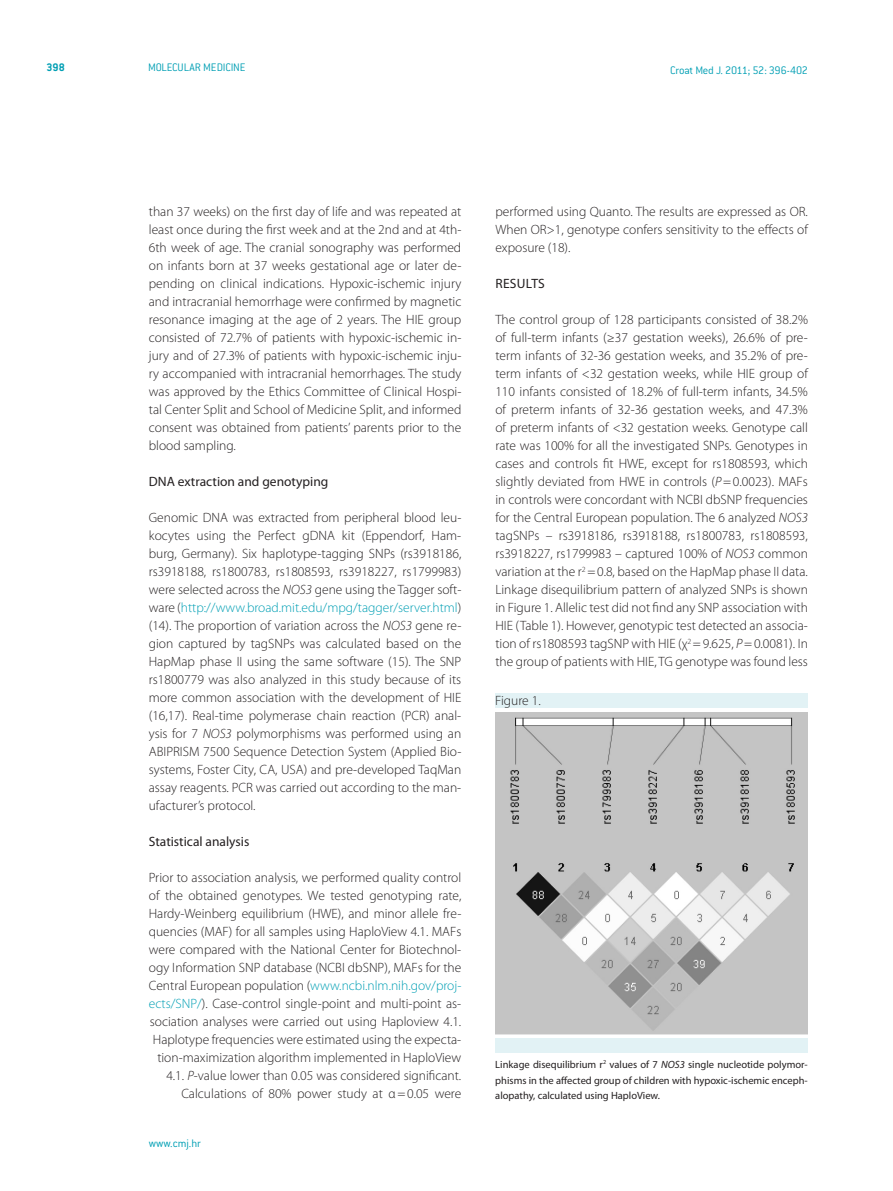
<style>
.page{position:relative;width:893px;height:1191px;background:#fff}
.page>*{position:absolute;margin:0;border:0;box-sizing:border-box;transform-origin:0 0}
.t1{font:300 13.5px/18px "Myriad Pro";color:#231f20;text-align:justify}
.t2{font:13.5px "Myriad Pro";color:#231f20}
.t3{font:300 12px "ITC Conduit LTCE";letter-spacing:-.015em;color:#009fb4}
.t4{font:700 12px "ITC Conduit LTCE";color:#009fb4}
.t5{font:10.5px/15.8px "Myriad Pro";color:#231f20;text-align:justify}
.s1{font-style:italic}
.s2{color:#009fb4}
</style>
<div class="page">
<img style="left:495px;top:712px;width:313px;height:322px">
<div style="left:495px;top:693px;width:312px;height:14px;background:#e2f2f5"></div>
<div style="left:495px;top:1038px;width:312px;height:15px;background:#e2f2f5"></div>
<p class="t4" style="left:46px;top:60px;width:20px">398</p>
<p class="t3" style="left:148px;top:61px;width:99px">MOLECULAR MEDICINE</p>
<p class="t3" style="left:670px;top:63px;width:139px">Croat Med J. 2011; 52: 396-402</p>
<p class="t1" style="left:149px;top:202px;width:314px">than 37 weeks) on the first day of life and was repeated at least once during the first week and at the 2nd and at 4th-6th week of age. The cranial sonography was performed on infants born at 37 weeks gestational age or later de&shy;pending on clinical indications. Hypoxic-ischemic injury and intracranial hemorrhage were confirmed by magnetic resonance imaging at the age of 2 years. The HIE group consisted of 72.7% of patients with hypoxic-ischemic in&shy;jury and of 27.3% of patients with hypoxic-ischemic inju&shy;ry accompanied with intracranial hemorrhages. The study was approved by the Ethics Committee of Clinical Hospi&shy;tal Center Split and School of Medicine Split, and informed consent was obtained from patients’ parents prior to the blood sampling.</p>
<p class="t2" style="left:149px;top:473px;width:181px">DNA extraction and genotyping</p>
<p class="t1" style="left:149px;top:508px;width:314px">Genomic DNA was extracted from peripheral blood leu&shy;kocytes using the Perfect gDNA kit (Eppendorf, Ham&shy;burg, Germany). Six haplotype-tagging SNPs (rs3918186, rs3918188, rs1800783, rs1808593, rs3918227, rs1799983) were selected across the <span class="s1">NOS3</span> gene using the Tagger soft&shy;ware (<span class="s2">http://www.broad.mit.edu/mpg/tagger/server.html</span>) (14). The proportion of variation across the <span class="s1">NOS3</span> gene re&shy;gion captured by tagSNPs was calculated based on the HapMap phase II using the same software (15). The SNP rs1800779 was also analyzed in this study because of its more common association with the development of HIE (16,17). Real-time polymerase chain reaction (PCR) anal&shy;ysis for 7 <span class="s1">NOS3</span> polymorphisms was performed using an ABIPRISM 7500 Sequence Detection System (Applied Bio&shy;systems, Foster City, CA, USA) and pre-developed TaqMan assay reagents. PCR was carried out according to the man&shy;ufacturer’s protocol.</p>
<p class="t2" style="left:149px;top:833px;width:102px">Statistical analysis</p>
<p class="t1" style="left:149px;top:868px;width:314px;text-align:right">Prior to association analysis, we performed quality control of the obtained genotypes. We tested genotyping rate, Hardy-Weinberg equilibrium (HWE), and minor allele fre&shy;quencies (MAF) for all samples using HaploView 4.1. MAFs were compared with the National Center for Biotechnol&shy;ogy Information SNP database (NCBI dbSNP), MAFs for the Central European population (<span class="s2">www.ncbi.nlm.nih.gov/proj&shy;ects/SNP/</span>). Case-control single-point and multi-point as&shy;sociation analyses were carried out using Haploview 4.1.<br>Haplotype frequencies were estimated using the expecta&shy;tion-maximization algorithm implemented in HaploView 4.1. <span class="s1">P</span>-value lower than 0.05 was considered significant.<br>Calculations of 80% power study at α=0.05 were</p>
<p class="t3" style="left:149px;top:1136px;width:54px">www.cmj.hr</p>
<p class="t1" style="left:495px;top:202px;width:314px">performed using Quanto. The results are expressed as OR.<br>When OR&gt;1, genotype confers sensitivity to the effects of exposure (18).</p>
<p class="t2" style="left:495px;top:275px;width:38px">Results</p>
<p class="t1" style="left:495px;top:310px;width:314px">The control group of 128 participants consisted of 38.2% of full-term infants (≥37 gestation weeks), 26.6% of pre&shy;term infants of 32-36 gestation weeks, and 35.2% of pre&shy;term infants of &lt;32 gestation weeks, while HIE group of 110 infants consisted of 18.2% of full-term infants, 34.5% of preterm infants of 32-36 gestation weeks, and 47.3% of preterm infants of &lt;32 gestation weeks. Genotype call rate was 100% for all the investigated SNPs. Genotypes in cases and controls fit HWE, except for rs1808593, which slightly deviated from HWE in controls (<span class="s1">P</span>=0.0023). MAFs in controls were concordant with NCBI dbSNP frequencies for the Central European population. The 6 analyzed <span class="s1">NOS3 </span>tagSNPs – rs3918186, rs3918188, rs1800783, rs1808593, rs3918227, rs1799983 – captured 100% of <span class="s1">NOS3</span> common variation at the r<sup>2</sup> =0.8, based on the HapMap phase II data.<br>Linkage disequilibrium pattern of analyzed SNPs is shown in Figure 1. Allelic test did not find any SNP association with HIE (Table 1). However, genotypic test detected an associa&shy;tion of rs1808593 tagSNP with HIE (χ<sup>2</sup> =9.625, <span class="s1">P</span>=0.0081). In the group of patients with HIE, TG genotype was found less</p>
<p class="t1" style="left:495px;top:691px;width:47px">Figure 1.</p>
<p class="t5" style="left:495px;top:1056px;width:314px">Linkage disequilibrium r<sup>2</sup> values of 7 <span class="s1">NOS3</span> single nucleotide polymor&shy;phisms in the affected group of children with hypoxic-ischemic enceph&shy;alopathy, calculated using HaploView.</p>
</div>
